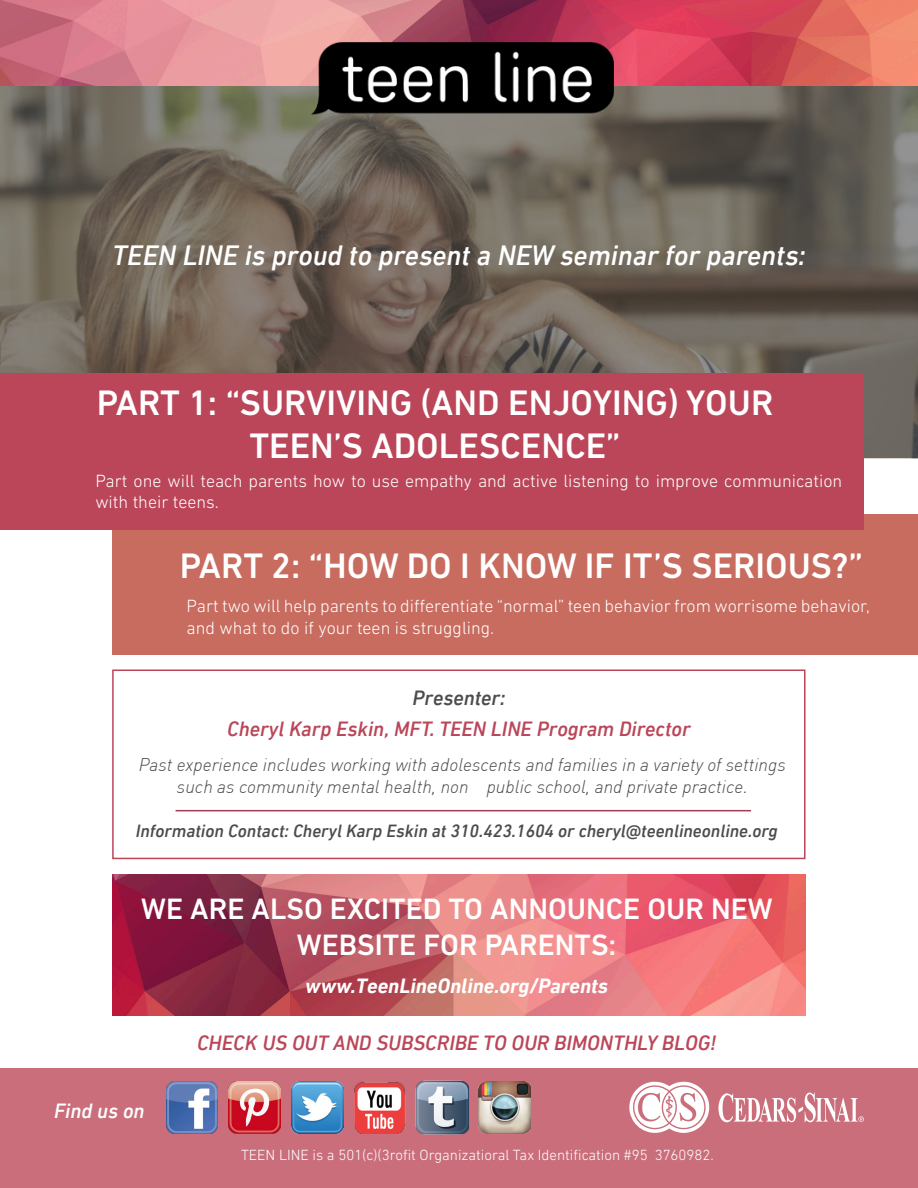
<style>
.page{position:relative;width:918px;height:1188px;background:#fff}
.page>*{position:absolute;margin:0;border:0;box-sizing:border-box;transform-origin:0 0}
.t1{font:500 36px/43.2px "DIN Next LT Pro";color:#fff;text-align:center}
.t2{font:500 30px/36px "DIN Next LT Pro";color:#fff;text-align:center}
.t3{font:italic 500 28.5px "DIN Next W06";color:#fff}
.t4{font:italic 500 21px "DIN Next W06";color:#bb4659}
.t5{font:italic 700 21px "DIN Next W10";color:#fff}
.t6{font:italic 500 21px "DIN Next W06";color:#4b4c4d}
.t7{font:italic 500 21px "DIN Next W06";color:#fff}
.t8{font:300 18px/21.6px "DIN Next LT Pro";color:#fff}
.t9{font:italic 300 18px/21.6px "DIN";color:#4b4c4d;text-align:center}
.t10{font:italic 500 18px "DIN Next W06";color:#4b4c4d}
.t11{font:300 15px "DIN Next LT Pro";color:#fff}
</style>
<div class="page">
<div style="left:112px;top:514px;width:806px;height:141px;background:#c86c5f"></div>
<img style="left:0;top:85px;width:918px;height:373px">
<img style="left:0;top:0;width:918px;height:85px">
<img style="left:312px;top:43px;width:301px;height:77px">
<div style="left:1px;top:1069px;width:917px;height:119px;background:#ca6e7b"></div>
<hr style="left:176px;top:810px;width:575px;height:1px;background:#9d3e56">
<div style="left:0;top:373px;width:864px;height:157px;background:#bb4659"></div>
<div style="left:112px;top:670px;width:694px;height:189px;border:2px solid #bb4659"></div>
<img style="left:112px;top:875px;width:694px;height:140px">
<img style="left:167px;top:1082px;width:51px;height:51px">
<img style="left:229px;top:1082px;width:52px;height:52px">
<img style="left:291px;top:1082px;width:52px;height:52px">
<img style="left:354px;top:1082px;width:52px;height:52px">
<img style="left:415px;top:1080px;width:55px;height:55px">
<img style="left:479px;top:1082px;width:52px;height:52px">
<svg style="left:629px;top:1082px;width:81px;height:51px"></svg>
<svg style="left:718px;top:1092px;width:146px;height:31px"></svg>
<p class="t3" style="left:112px;top:239px;width:695px">TEEN LINE is proud to present a NEW seminar for parents:</p>
<p class="t1" style="left:97px;top:381px;width:678px">PART 1: “SURVIVING (AND ENJOYING) YOUR<br>TEEN’S ADOLESCENCE”</p>
<p class="t8" style="left:95px;top:470px;width:748px">Part one will teach parents how to use empathy and active listening to improve communication with their teens.</p>
<p class="t1" style="left:180px;top:544px;width:685px">PART 2: “HOW DO I KNOW IF IT’S SERIOUS?”</p>
<p class="t8" style="left:187px;top:595px;width:685px">Part two will help parents to differentiate “normal” teen behavior from worrisome behavior, and what to do if your teen is struggling.</p>
<p class="t6" style="left:412px;top:686px;width:94px">Presenter:</p>
<p class="t4" style="left:227px;top:717px;width:465px">Cheryl Karp Eskin, MFT. TEEN LINE Program Director</p>
<p class="t9" style="left:139px;top:754px;width:648px">Past experience includes working with adolescents and families in a variety of settings such as community mental health, non‐public school, and private practice.</p>
<p class="t10" style="left:136px;top:820px;width:643px">Information Contact: Cheryl Karp Eskin at 310.423.1604 or cheryl@teenlineonline.org</p>
<p class="t2" style="left:141px;top:890px;width:633px">WE ARE ALSO EXCITED TO ANNOUNCE OUR NEW<br>WEBSITE FOR PARENTS:</p>
<p class="t5" style="left:305px;top:974px;width:304px">www.TeenLineOnline.org/Parents</p>
<p class="t7" style="left:54px;top:1098px;width:92px">Find us on</p>
<p class="t4" style="left:197px;top:1031px;width:521px">CHECK US OUT AND SUBSCRIBE TO OUR BIMONTHLY BLOG!</p>
<p class="t11" style="left:241px;top:1147px;width:474px">TEEN LINE is a 501(c)(3rofit Organizatioral Tax Identification #95‐3760982.</p>
</div>
